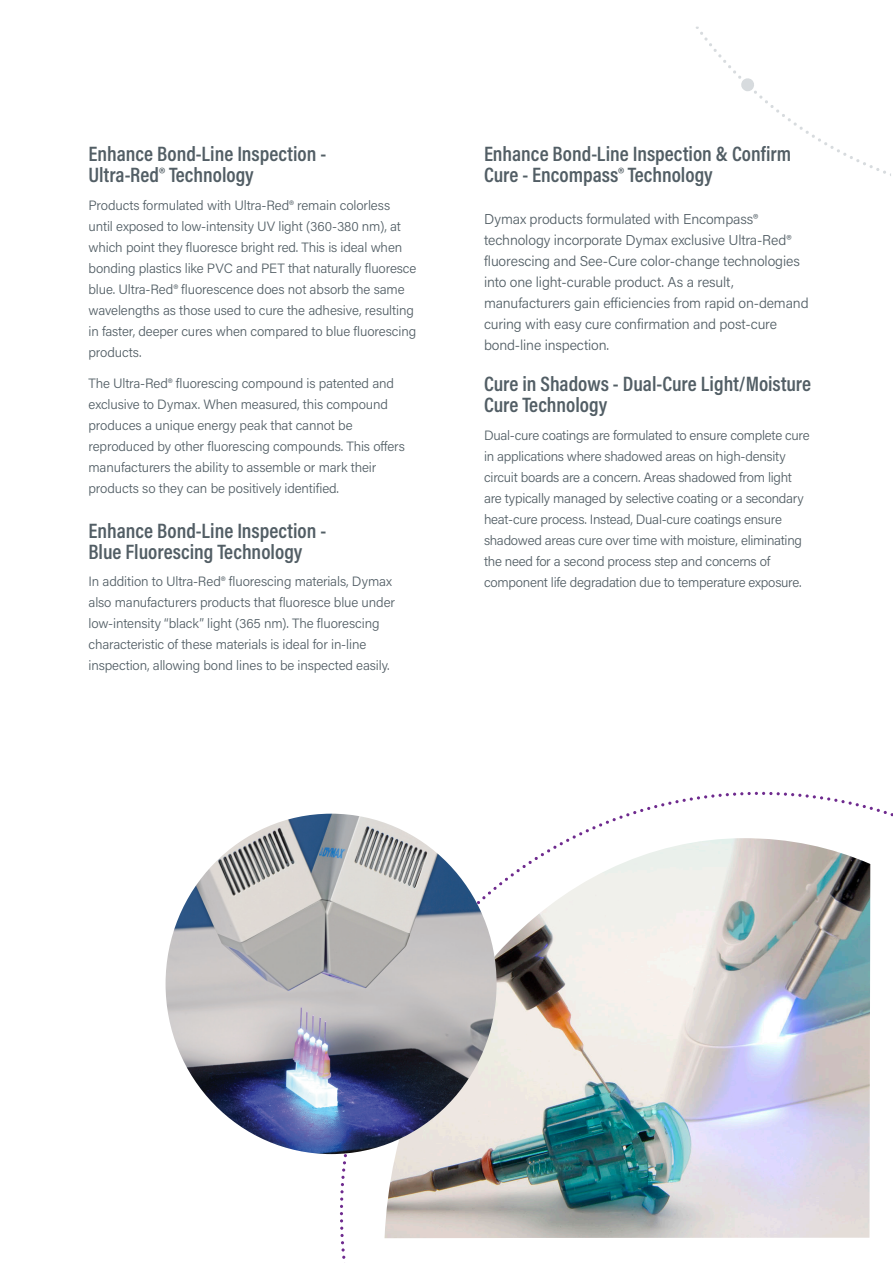
<style>
.page{position:relative;width:893px;height:1263px;background:#fff}
.page>*{position:absolute;margin:0;border:0;box-sizing:border-box;transform-origin:0 0}
.t1{font:600 21px/21px "Acumin Pro Cond";color:#525e65}
.t2{font:300 14.25px/21px "Acumin Pro";letter-spacing:-.01em;color:#525e65}
.t3{font:300 13.5px/21px "Acumin Pro";letter-spacing:-.01em;color:#525e65}
</style>
<div class="page">
<svg style="left:696px;top:27px;width:195px;height:149px"></svg>
<img style="left:385px;top:838px;width:485px;height:400px">
<img style="left:166px;top:814px;width:331px;height:340px">
<h1 class="t1" style="left:89px;top:143px;width:239px">Enhance Bond-Line Inspection -<br>Ultra-Red® Technology</h1>
<p class="t3" style="left:89px;top:194px;width:329px">Products formulated with Ultra-Red® remain colorless until exposed to low-intensity UV light (360-380 nm), at which point they fluoresce bright red. This is ideal when bonding plastics like PVC and PET that naturally fluoresce blue. Ultra-Red® fluorescence does not absorb the same wavelengths as those used to cure the adhesive, resulting in faster, deeper cures when compared to blue fluorescing products.</p>
<p class="t3" style="left:89px;top:372px;width:318px">The Ultra-Red® fluorescing compound is patented and exclusive to Dymax. When measured, this compound produces a unique energy peak that cannot be reproduced by other fluorescing compounds. This offers manufacturers the ability to assemble or mark their products so they can be positively identified.</p>
<h1 class="t1" style="left:89px;top:519px;width:239px">Enhance Bond-Line Inspection -<br>Blue Fluorescing Technology</h1>
<p class="t3" style="left:89px;top:570px;width:308px">In addition to Ultra-Red® fluorescing materials, Dymax also manufacturers products that fluoresce blue under low-intensity “black” light (365 nm). The fluorescing characteristic of these materials is ideal for in-line inspection, allowing bond lines to be inspected easily.</p>
<h1 class="t1" style="left:484px;top:143px;width:309px">Enhance Bond-Line Inspection &amp; Confirm<br>Cure - Encompass® Technology</h1>
<p class="t2" style="left:484px;top:207px;width:326px">Dymax products formulated with Encompass® technology incorporate Dymax exclusive Ultra-Red® fluorescing and See-Cure color-change technologies into one light-curable product. As a result, manufacturers gain efficiencies from rapid on-demand curing with easy cure confirmation and post-cure bond-line inspection.</p>
<h1 class="t1" style="left:484px;top:372px;width:329px">Cure in Shadows - Dual-Cure Light/Moisture<br>Cure Technology</h1>
<p class="t3" style="left:484px;top:424px;width:327px">Dual-cure coatings are formulated to ensure complete cure in applications where shadowed areas on high-density circuit boards are a concern. Areas shadowed from light are typically managed by selective coating or a secondary heat-cure process. Instead, Dual-cure coatings ensure shadowed areas cure over time with moisture, eliminating the need for a second process step and concerns of component life degradation due to temperature exposure.</p>
</div>
